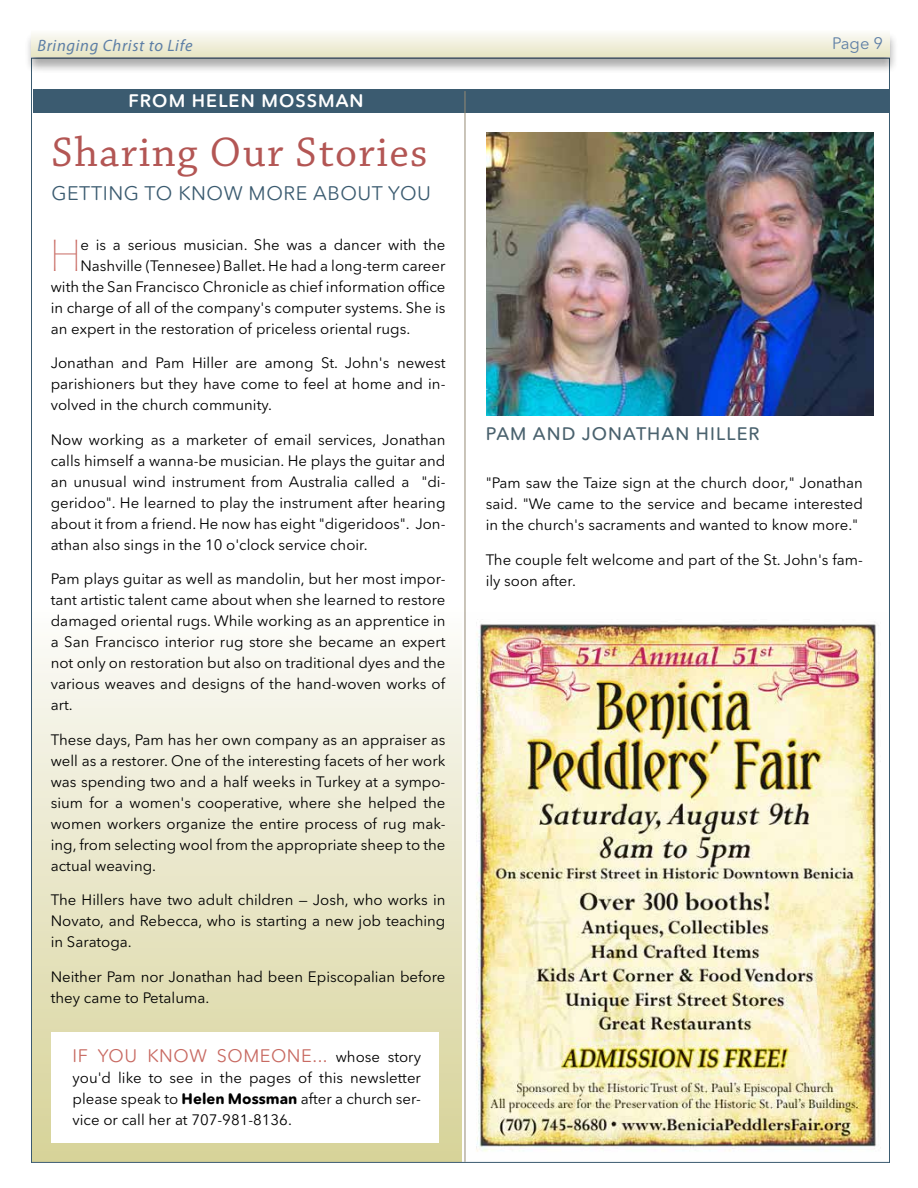
<style>
.page{position:relative;width:918px;height:1188px;background:#fff}
.page>*{position:absolute;margin:0;border:0;box-sizing:border-box;transform-origin:0 0}
.t1{font:200 45.6px "Hypatia Sans Pro";color:#c86a62}
.t2{font:43.5px "Chaparral Pro";letter-spacing:.03em;color:#b35654}
.t3{font:19.5px "Avenir Next Rounded Pro";color:#3b5b70}
.t4{font:18px "Avenir Next Rounded Pro";letter-spacing:.03em;color:#c86a62}
.t5{font:500 18px "Avenir Next Rounded Pro";letter-spacing:.06em;color:#4a626e}
.t6{font:600 18px "Avenir Next Rounded Pro";letter-spacing:.06em;color:#fff}
.t7{font:italic 16.5px "Myriad Pro";letter-spacing:.04em;color:#5d7fa6}
.t8{font:16.5px "Avenir Next Rounded Pro";color:#5e7fa6}
.t9{font:15px/21px "Avenir Next Rounded Pro";color:#000;text-align:justify}
.s1{font-size:15px;color:#000}
.s2{font-weight:700}
</style>
<div class="page">
<div style="left:32px;top:605px;width:433px;height:557px;background:linear-gradient(to bottom,#fcfcfb,#d6d297)"></div>
<img style="left:462px;top:613px;width:419px;height:548px">
<div style="left:24px;top:30px;width:875px;height:44px;background:#000;opacity:.75"></div>
<svg style="left:31px;top:30px;width:859px;height:26px"></svg>
<div style="left:33px;top:89px;width:856px;height:23px;background:#3b5b70"></div>
<hr style="left:465px;top:91px;width:1px;height:1071px;background:#958a74">
<img style="left:486px;top:132px;width:387px;height:283px">
<div style="left:52px;top:1032px;width:387px;height:111px;background:#fff"></div>
<p class="t7" style="left:38px;top:35px;width:157px">Bringing Christ to Life</p>
<p class="t8" style="left:832px;top:34px;width:52px">Page 9</p>
<p class="t6" style="left:129px;top:90px;width:166px">FROM HELEN MOSSMAN</p>
<h2 class="t2" style="left:51px;top:128px;width:378px">Sharing Our Stories</h2>
<h3 class="t3" style="left:51px;top:181px;width:29px">Getting</h3>
<h3 class="t3" style="left:145px;top:181px;width:65px">to Know</h3>
<h3 class="t3" style="left:249px;top:181px;width:16px">More</h3>
<h3 class="t3" style="left:313px;top:181px;width:29px">About</h3>
<h3 class="t3" style="left:388px;top:181px;width:15px">You</h3>
<h1 class="t1" style="left:51px;top:226px;width:31px">H</h1>
<p class="t9" style="left:80px;top:234px;width:367px">e is a serious musician. She was a dancer with the</p>
<p class="t9" style="left:80px;top:255px;width:367px">Nashville (Tennesee) Ballet. He had a long-term career</p>
<p class="t9" style="left:51px;top:276px;width:396px">with the San Francisco Chronicle as chief information office</p>
<p class="t9" style="left:51px;top:297px;width:396px">in charge of all of the company's computer systems. She is</p>
<p class="t9" style="left:51px;top:318px;width:361px">an expert in the restoration of priceless oriental rugs.</p>
<p class="t9" style="left:51px;top:353px;width:396px">Jonathan and Pam Hiller are among St. John's newest parishioners but they have come to feel at home and in&shy;volved in the church community.</p>
<p class="t9" style="left:51px;top:429px;width:396px">Now working as a marketer of email services, Jonathan calls himself a wanna-be musician. He plays the guitar and an unusual wind instrument from Australia called a "di&shy;geridoo". He learned to play the instrument after hearing about it from a friend. He now has eight "digeridoos". Jon&shy;athan also sings in the 10 o'clock service choir.</p>
<p class="t9" style="left:51px;top:569px;width:396px">Pam plays guitar as well as mandolin, but her most impor&shy;tant artistic talent came about when she learned to restore damaged oriental rugs. While working as an apprentice in a San Francisco interior rug store she became an expert not only on restoration but also on traditional dyes and the various weaves and designs of the hand-woven works of art.</p>
<p class="t9" style="left:51px;top:729px;width:396px">These days, Pam has her own company as an appraiser as well as a restorer. One of the interesting facets of her work was spending two and a half weeks in Turkey at a sympo&shy;sium for a women's cooperative, where she helped the women workers organize the entire process of rug mak&shy;ing, from selecting wool from the appropriate sheep to the actual weaving.</p>
<p class="t9" style="left:51px;top:890px;width:396px">The Hillers have two adult children — Josh, who works in Novato, and Rebecca, who is starting a new job teaching in Saratoga.</p>
<p class="t9" style="left:51px;top:966px;width:396px">Neither Pam nor Jonathan had been Episcopalian before they came to Petaluma.</p>
<p class="t4" style="left:73px;top:1045px;width:350px">IF YOU KNOW SOM EONE... <span class="s1">whose story</span></p>
<p class="t9" style="left:73px;top:1068px;width:350px">you'd like to see in the pages of this newsletter please speak to <span class="s2">Helen Mossman</span> after a church ser&shy;vice or call her at 707-981-8136.</p>
<p class="t5" style="left:486px;top:423px;width:263px">PAM AND JONATHAN HI LLER</p>
<p class="t9" style="left:486px;top:473px;width:379px">"Pam saw the Taize sign at the church door," Jonathan said. "We came to the service and became interested in the church's sacraments and wanted to know more."</p>
<p class="t9" style="left:486px;top:549px;width:379px">The couple felt welcome and part of the St. John's fam&shy;ily soon after.</p>
</div>
